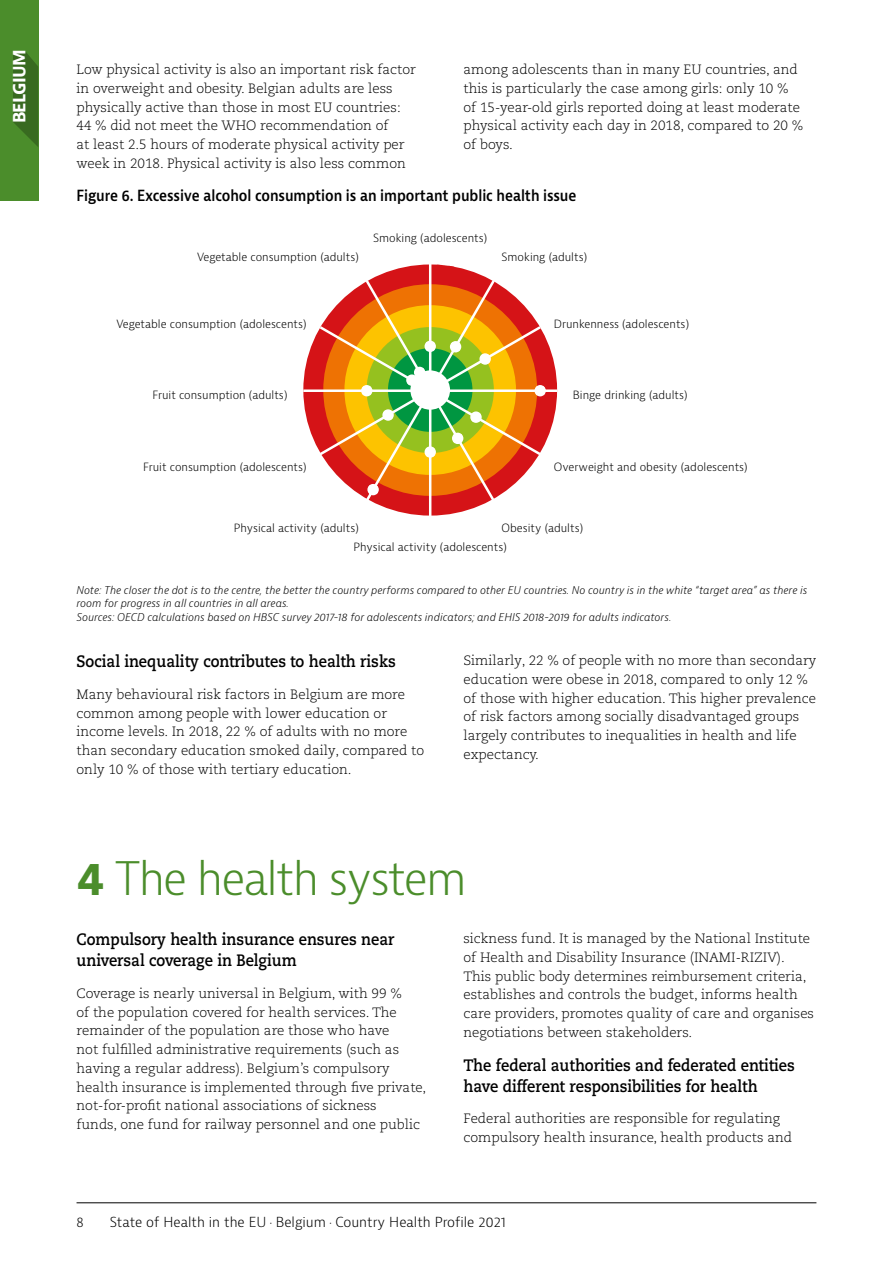
<style>
.page{position:relative;width:893px;height:1263px;background:#fff}
.page>*{position:absolute;margin:0;border:0;box-sizing:border-box;transform-origin:0 0}
.t1{font:300 45px "Bernina Sans";letter-spacing:-.04em;color:#4b8d2b}
.t2{font:700 18px "Bernina Sans";letter-spacing:-.04em;color:#fff;scale:.95 1}
.t3{font:700 16.5px/21px "Caecilia LT Pro 75";color:#000;scale:.9 1}
.t4{font:600 15px "Bernina Sans";letter-spacing:-.005em;color:#000;scale:.9 1}
.t5{font:300 13.5px/18.8px "Caecilia LT Pro 45";color:#000}
.t6{font:300 13.5px "Bernina Sans";color:#000}
.t7{font:300 13.5px "Bernina Sans";color:#000;scale:.9 1}
.t8{font:300 11.1px/19.2px "Bernina Sans";color:#000}
.t9{font:italic 300 10.5px/13.5px "Bernina Sans";color:#000}
.s1{font-weight:700}
</style>
<div class="page">
<div style="left:0;top:0;width:38px;height:201px;background:#4b8d2b"></div>
<hr style="left:77px;top:1202px;width:739px;height:1px;background:#000">
<svg style="left:13px;top:51px;width:25px;height:96px"></svg>
<div style="left:303px;top:264px;width:254px;height:252px;background:#d51317;border-radius:50%"></div>
<hr style="left:430px;top:389px;width:127px;height:3px;background:#fff">
<hr style="left:429px;top:391px;width:2px;height:127px;background:#fff">
<hr style="left:303px;top:389px;width:127px;height:3px;background:#fff">
<div style="left:535px;top:386px;width:10px;height:10px;background:#fff;border-radius:50%"></div>
<div style="left:534px;top:385px;width:12px;height:11px;border:1px solid #fff;border-radius:50%"></div>
<svg style="left:317px;top:264px;width:226px;height:240px"></svg>
<h2 class="t2" style="left:7px;top:123px;width:79px;rotate:-90deg">BELGIUM</h2>
<p class="t5" style="left:77px;top:60px;width:341px">Low physical activity is also an important risk factor in overweight and obesity. Belgian adults are less physically active than those in most EU countries:<br>44 % did not meet the WHO recommendation of<br>at least 2.5 hours of moderate physical activity per week in 2018. Physical activity is also less common</p>
<p class="t5" style="left:463px;top:60px;width:341px">among adolescents than in many EU countries, and this is particularly the case among girls: only 10 % of 15-year-old girls reported doing at least moderate physical activity each day in 2018, compared to 20 % of boys.</p>
<p class="t4" style="left:77px;top:186px;width:557px">Figure 6. Excessive alcohol consumption is an important public health issue</p>
<p class="t8" style="left:197px;top:248px;width:163px">Vegetable consumption (adults)</p>
<p class="t8" style="left:373px;top:229px;width:115px">Smoking (adolescents)</p>
<p class="t8" style="left:502px;top:248px;width:87px">Smoking (adults)</p>
<p class="t8" style="left:116px;top:315px;width:192px">Vegetable consumption (adolescents)</p>
<p class="t8" style="left:554px;top:315px;width:137px">Drunkenness (adolescents)</p>
<p class="t8" style="left:152px;top:386px;width:136px">Fruit consumption (adults)</p>
<p class="t8" style="left:573px;top:386px;width:116px">Binge drinking (adults)</p>
<p class="t8" style="left:143px;top:457px;width:165px">Fruit consumption (adolescents)</p>
<p class="t8" style="left:554px;top:457px;width:195px">Overweight and obesity (adolescents)</p>
<p class="t8" style="left:354px;top:518px;width:155px;text-indent:-120px">Physical activity (adults)<br>Physical activity (adolescents)</p>
<p class="t8" style="left:502px;top:518px;width:83px">Obesity (adults)</p>
<p class="t9" style="left:77px;top:583px;width:732px">Note: The closer the dot is to the centre, the better the country performs compared to other EU countries. No country is in the white “target area” as there is room for progress in all countries in all areas.<br>Sources: OECD calculations based on HBSC survey 2017-18 for adolescents indicators; and EHIS 2018-2019 for adults indicators.</p>
<p class="t3" style="left:77px;top:651px;width:356px">Social inequality contributes to health risks</p>
<p class="t5" style="left:77px;top:685px;width:349px">Many behavioural risk factors in Belgium are more common among people with lower education or income levels. In 2018, 22 % of adults with no more than secondary education smoked daily, compared to only 10 % of those with tertiary education.</p>
<p class="t8" style="left:287px;top:648px;width:282px">OR Select dots + 3 pt white outline (rounded corners)</p>
<p class="t5" style="left:463px;top:651px;width:354px">Similarly, 22 % of people with no more than secondary education were obese in 2018, compared to only 12 % of those with higher education. This higher prevalence of risk factors among socially disadvantaged groups largely contributes to inequalities in health and life expectancy.</p>
<h1 class="t1" style="left:77px;top:848px;width:392px"><span class="s1">4</span> The health system</h1>
<p class="t3" style="left:77px;top:929px;width:355px">Compulsory health insurance ensures near universal coverage in Belgium</p>
<p class="t5" style="left:77px;top:984px;width:351px">Coverage is nearly universal in Belgium, with 99 %<br>of the population covered for health services. The remainder of the population are those who have<br>not fulfilled administrative requirements (such as having a regular address). Belgium’s compulsory health insurance is implemented through five private, not-for-profit national associations of sickness<br>funds, one fund for railway personnel and one public</p>
<p class="t5" style="left:463px;top:929px;width:352px">sickness fund. It is managed by the National Institute of Health and Disability Insurance (INAMI-RIZIV).<br>This public body determines reimbursement criteria, establishes and controls the budget, informs health care providers, promotes quality of care and organises negotiations between stakeholders.</p>
<p class="t3" style="left:463px;top:1054px;width:370px">The federal authorities and federated entities have different responsibilities for health</p>
<p class="t5" style="left:463px;top:1109px;width:330px">Federal authorities are responsible for regulating compulsory health insurance, health products and</p>
<p class="t7" style="left:77px;top:1213px;width:10px">8</p>
<p class="t6" style="left:110px;top:1213px;width:398px">State of Health in the EU · Belgium · Country Health Profile 2021</p>
</div>
